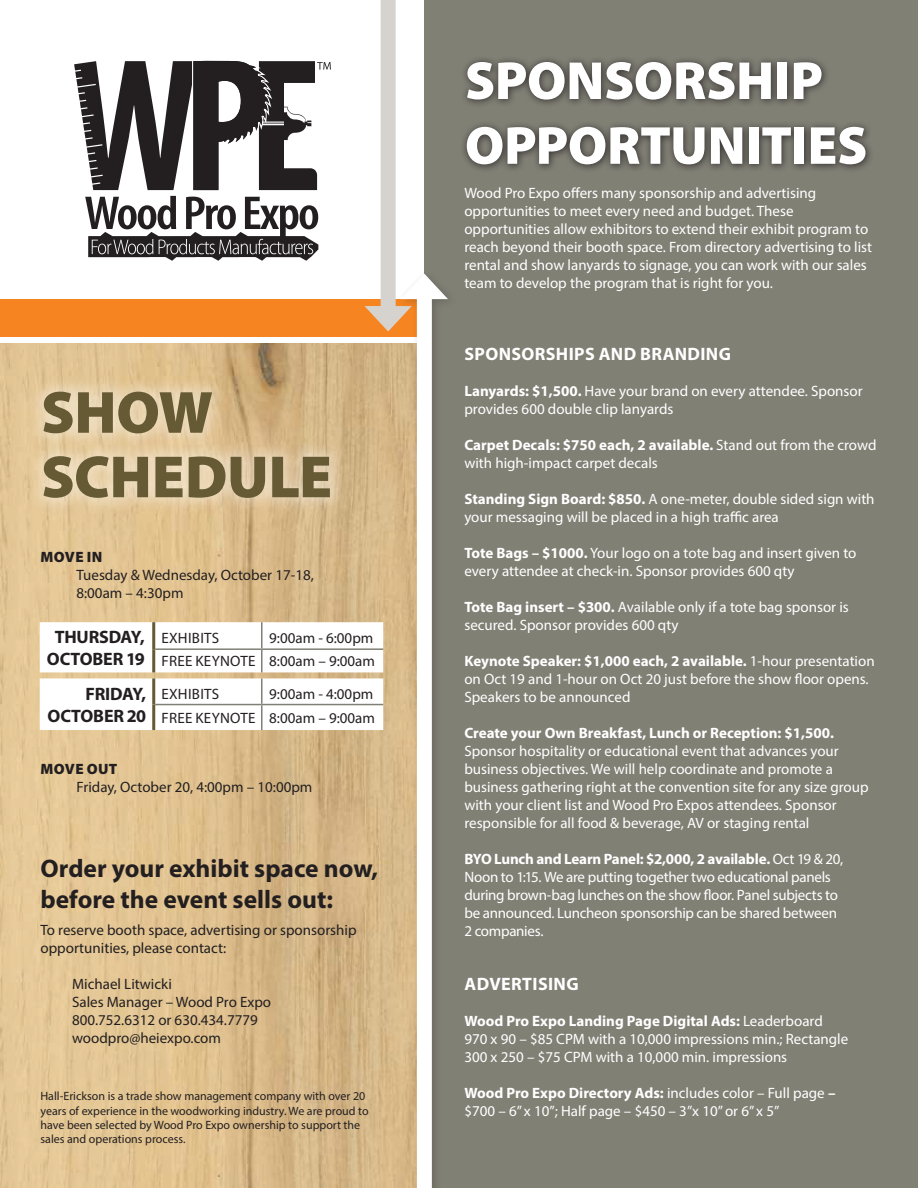
<style>
.page{position:relative;width:918px;height:1188px;background:#fff}
.page>*{position:absolute;margin:0;border:0;box-sizing:border-box;transform-origin:0 0}
.t1{font:900 60px/64.5px "Myriad Pro";letter-spacing:-.01em;color:#655a34}
.t2{font:900 54px/64.8px "Myriad Pro";letter-spacing:-.005em;color:#fff}
.t3{font:700 25.5px/30.6px "Myriad Pro";color:#231f20}
.t4{font:700 18px/21.6px "Myriad Pro";letter-spacing:-.01em;color:#231f20;text-align:center}
.t5{font:700 18px "Myriad Pro";letter-spacing:.02em;color:#fff}
.t6{font:15px/18px "Myriad Pro";color:#fff}
.t7{font:15px/18px "Myriad Pro";color:#231f20}
.t8{font:15px/18px "Myriad Pro";letter-spacing:-.02em;color:#fff}
.t9{font:700 15px "Myriad Pro";color:#fff}
.t10{font:15px "Myriad Pro";letter-spacing:.02em;color:#231f20}
.t11{font:900 15px "Myriad Pro";letter-spacing:.02em;color:#231f20}
.t12{font:12px/14.4px "Myriad Pro";color:#231f20}
.s1{font-weight:700}
</style>
<div class="page">
<div style="left:0;top:299px;width:421px;height:38px;background:#f58421"></div>
<img style="left:0;top:343px;width:397px;height:845px">
<svg style="left:40px;top:622px;width:343px;height:50px"></svg>
<hr style="left:152px;top:622px;width:3px;height:27px;background:#655a34">
<hr style="left:152px;top:649px;width:3px;height:23px;background:#655a34">
<svg style="left:40px;top:678px;width:343px;height:52px"></svg>
<hr style="left:152px;top:678px;width:3px;height:27px;background:#655a34">
<hr style="left:152px;top:705px;width:3px;height:25px;background:#655a34">
<div style="left:424px;top:0;width:494px;height:1188px;background:#818075"></div>
<div style="left:27px;top:375px;width:320px;height:140px;background:#fff;opacity:.39"></div>
<div style="left:459px;top:55px;width:416px;height:118px;background:#231f20;opacity:.75"></div>
<div style="left:381px;top:0;width:15px;height:316px;background:#d6d3cf"></div>
<svg style="left:365px;top:306px;width:32px;height:26px"></svg>
<div style="left:397px;top:270px;width:61px;height:918px;background:#231f20;opacity:.25"></div>
<div style="left:417px;top:289px;width:15px;height:899px;background:#fff"></div>
<svg style="left:401px;top:274px;width:47px;height:25px"></svg>
<svg style="left:74px;top:61px;width:257px;height:200px"></svg>
<h1 class="t1" style="left:41px;top:378px;width:293px">SHOW<br>SCHEDULE</h1>
<p class="t11" style="left:41px;top:547px;width:63px">MOVE IN</p>
<p class="t7" style="left:76px;top:566px;width:239px">Tuesday &amp; Wednesday, October 17-18,<br>8:00am – 4:30pm</p>
<p class="t4" style="left:47px;top:626px;width:99px">THURSDAY,<br>OCTOBER 19</p>
<p class="t10" style="left:161px;top:629px;width:59px">EXHIBITS</p>
<p class="t7" style="left:161px;top:626px;width:215px;line-height:23.2px;text-align:right">9:00am - 6:00pm<br>FREE KEYNOTE 8:00am – 9:00am</p>
<p class="t4" style="left:48px;top:683px;width:100px;text-align:right">FRIDAY,<br>OCTOBER 20</p>
<p class="t10" style="left:161px;top:684px;width:59px">EXHIBITS</p>
<p class="t7" style="left:161px;top:681px;width:215px;line-height:24.3px;text-align:right">9:00am - 4:00pm<br>FREE KEYNOTE 8:00am – 9:00am</p>
<p class="t11" style="left:41px;top:759px;width:78px">MOVE OUT</p>
<p class="t7" style="left:76px;top:778px;width:237px">Friday, October 20, 4:00pm – 10:00pm</p>
<h3 class="t3" style="left:40px;top:852px;width:339px">Order your exhibit space now, before the event sells out:</h3>
<p class="t7" style="left:40px;top:920px;width:318px">To reserve booth space, advertising or sponsorship opportunities, please contact:</p>
<p class="t7" style="left:72px;top:974px;width:201px">Michael Litwicki<br>Sales Manager – Wood Pro Expo<br>800.752.6312 or 630.434.7779 woodpro@heiexpo.com</p>
<p class="t12" style="left:40px;top:1089px;width:330px">Hall-Erickson is a trade show management company with over 20 years of experience in the woodworking industry. We are proud to have been selected by Wood Pro Expo ownership to support the sales and operations process.</p>
<h2 class="t2" style="left:465px;top:46px;width:404px">SPONSORSHIP<br>OPPORTUNITIES</h2>
<p class="t6" style="left:464px;top:184px;width:409px">Wood Pro Expo offers many sponsorship and advertising opportunities to meet every need and budget. These opportunities allow exhibitors to extend their exhibit program to reach beyond their booth space. From directory advertising to list rental and show lanyards to signage, you can work with our sales team to develop the program that is right for you.</p>
<p class="t5" style="left:465px;top:342px;width:268px">SPONSORSHIPS AND BRANDING</p>
<p class="t6" style="left:464px;top:382px;width:400px"><span class="s1">Lanyards: $1,500.</span> Have your brand on every attendee. Sponsor provides 600 double clip lanyards</p>
<p class="t6" style="left:464px;top:436px;width:414px"><span class="s1">Carpet Decals: $750 each, 2 available.</span> Stand out from the crowd with high-impact carpet decals</p>
<p class="t6" style="left:464px;top:490px;width:412px"><span class="s1">Standing Sign Board: $850.</span> A one-meter, double sided sign with your messaging will be placed in a high traffic area</p>
<p class="t6" style="left:464px;top:544px;width:394px"><span class="s1">Tote Bags – $1000.</span> Your logo on a tote bag and insert given to every attendee at check-in. Sponsor provides 600 qty</p>
<p class="t6" style="left:464px;top:598px;width:386px"><span class="s1">Tote Bag insert – $300.</span> Available only if a tote bag sponsor is secured. Sponsor provides 600 qty</p>
<p class="t6" style="left:464px;top:652px;width:412px"><span class="s1">Keynote Speaker: $1,000 each, 2 available.</span> 1-hour presentation on Oct 19 and 1-hour on Oct 20 just before the show floor opens.<br>Speakers to be announced</p>
<p class="t9" style="left:464px;top:723px;width:371px">Create your Own Breakfast, Lunch or Reception: $1,500.</p>
<p class="t6" style="left:464px;top:742px;width:406px">Sponsor hospitality or educational event that advances your business objectives. We will help coordinate and promote a business gathering right at the convention site for any size group with your client list and Wood Pro Expos attendees. Sponsor responsible for all food &amp; beverage, AV or staging rental</p>
<p class="t8" style="left:464px;top:850px;width:380px"><span class="s1">BYO Lunch and Learn Panel: $2,000, 2 available.</span> Oct 19 &amp; 20, Noon to 1:15. We are putting together two educational panels during brown-bag lunches on the show floor. Panel subjects to be announced. Luncheon sponsorship can be shared between 2 companies.</p>
<p class="t5" style="left:465px;top:972px;width:116px">ADVERTISING</p>
<p class="t6" style="left:464px;top:1012px;width:385px"><span class="s1">Wood Pro Expo Landing Page Digital Ads:</span> Leaderboard<br>970 x 90 – $85 CPM with a 10,000 impressions min.; Rectangle<br>300 x 250 – $75 CPM with a 10,000 min. impressions</p>
<p class="t6" style="left:464px;top:1084px;width:373px"><span class="s1">Wood Pro Expo Directory Ads:</span> includes color – Full page <span class="s1">– </span>$700 – 6” x 10”; Half page – $450 – 3”x 10” or 6” x 5”</p>
</div>
